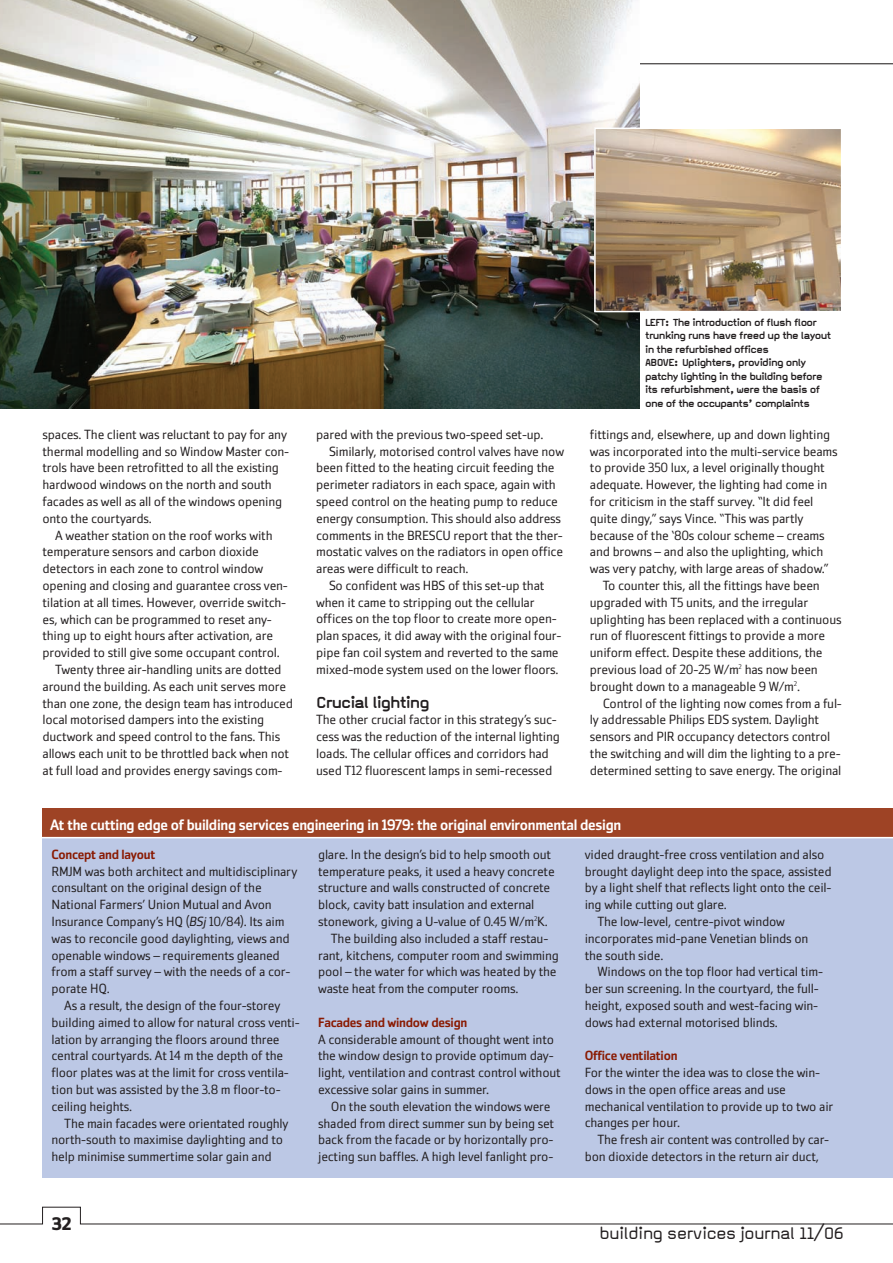
<style>
.page{position:relative;width:893px;height:1263px;background:#fff}
.page>*{position:absolute;margin:0;border:0;box-sizing:border-box;transform-origin:0 0}
.t1{font:19.5px "Magda Clean";letter-spacing:-.05em;color:#231f20}
.t2{font:700 18.75px "Magda Clean";letter-spacing:-.055em;color:#231f20}
.t3{font:700 18px "Zemestro";color:#231f20}
.t4{font:500 15px "Zemestro";letter-spacing:-.02em;color:#fff}
.t5{font:13.2px/16.8px "Zemestro";letter-spacing:-.02em;color:#231f20}
.t6{font:500 13.2px "Zemestro";letter-spacing:-.02em;color:#891a02}
.t7{font:700 12px/13.5px "Magda Clean";letter-spacing:-.055em;color:#231f20}
.s1{font-style:italic}
</style>
<div class="page">
<div style="left:43px;top:808px;width:849px;height:370px;background:#bcc8e5"></div>
<hr style="left:0;top:63px;width:892px;height:1px;background:#231f20">
<svg style="left:0;top:1206px;width:892px;height:19px"></svg>
<img style="left:0;top:0;width:639px;height:408px">
<img style="left:597px;top:131px;width:242px;height:178px">
<div style="left:594px;top:128px;width:248px;height:184px;border:2px solid #fff"></div>
<div style="left:43px;top:808px;width:849px;height:30px;background:#9e4325"></div>
<hr style="left:0;top:837px;width:892px;height:1px;background:#fff">
<p class="t5" style="left:43px;top:427px;width:248px">spaces. The client was reluctant to pay for any thermal modelling and so Window Master con&shy;trols have been retrofitted to all the existing hardwood windows on the north and south facades as well as all of the windows opening onto the courtyards.</p>
<p class="t5" style="left:55px;top:528px;width:219px">A weather station on the roof works with</p>
<p class="t5" style="left:43px;top:545px;width:218px">temperature sensors and carbon dioxide</p>
<p class="t5" style="left:43px;top:561px;width:222px">detectors in each zone to control window</p>
<p class="t5" style="left:43px;top:578px;width:247px">opening and closing and guarantee cross ven-</p>
<p class="t5" style="left:43px;top:595px;width:245px">tilation at all times. However, override switch-</p>
<p class="t5" style="left:43px;top:612px;width:231px">es, which can be programmed to reset any-</p>
<p class="t5" style="left:43px;top:629px;width:232px">thing up to eight hours after activation, are</p>
<p class="t5" style="left:43px;top:645px;width:239px">provided to still give some occupant control.</p>
<p class="t5" style="left:55px;top:662px;width:228px">Twenty three air-handling units are dotted</p>
<p class="t5" style="left:43px;top:679px;width:245px">around the building. As each unit serves more</p>
<p class="t5" style="left:43px;top:696px;width:252px">than one zone, the design team has introduced</p>
<p class="t5" style="left:43px;top:713px;width:223px">local motorised dampers into the existing</p>
<p class="t5" style="left:43px;top:729px;width:239px">ductwork and speed control to the fans. This</p>
<p class="t5" style="left:43px;top:746px;width:248px">allows each unit to be throttled back when not</p>
<p class="t5" style="left:43px;top:763px;width:241px">at full load and provides energy savings com-</p>
<p class="t5" style="left:316px;top:427px;width:229px">pared with the previous two-speed set-up.</p>
<p class="t5" style="left:329px;top:444px;width:237px">Similarly, motorised control valves have now</p>
<p class="t5" style="left:316px;top:461px;width:240px">been fitted to the heating circuit feeding the</p>
<p class="t5" style="left:316px;top:477px;width:241px">perimeter radiators in each space, again with</p>
<p class="t5" style="left:316px;top:494px;width:243px">speed control on the heating pump to reduce</p>
<p class="t5" style="left:316px;top:511px;width:246px">energy consumption. This should also address</p>
<p class="t5" style="left:316px;top:528px;width:248px">comments in the BRESCU report that the ther-</p>
<p class="t5" style="left:316px;top:545px;width:248px">mostatic valves on the radiators in open office</p>
<p class="t5" style="left:316px;top:561px;width:154px">areas were difficult to reach.</p>
<p class="t5" style="left:329px;top:578px;width:217px">So confident was HBS of this set-up that</p>
<p class="t5" style="left:316px;top:595px;width:220px">when it came to stripping out the cellular</p>
<p class="t5" style="left:316px;top:612px;width:242px">offices on the top floor to create more open-</p>
<p class="t5" style="left:316px;top:629px;width:247px">plan spaces, it did away with the original four-</p>
<p class="t5" style="left:316px;top:645px;width:244px">pipe fan coil system and reverted to the same</p>
<p class="t5" style="left:316px;top:662px;width:244px">mixed-mode system used on the lower floors.</p>
<h2 class="t2" style="left:316px;top:696px;width:115px">Crucial lighting</h2>
<p class="t5" style="left:316px;top:713px;width:245px">The other crucial factor in this strategy’s suc&shy;cess was the reduction of the internal lighting loads. The cellular offices and corridors had used T12 fluorescent lamps in semi-recessed</p>
<p class="t7" style="left:645px;top:316px;width:188px">LEFT: The introduction of flush floor trunking runs have freed up the layout in the refurbished offices<br>ABOVE: Uplighters, providing only patchy lighting in the building before its refurbishment, were the basis of one of the occupants’ complaints</p>
<p class="t5" style="left:590px;top:427px;width:242px">fittings and, elsewhere, up and down lighting</p>
<p class="t5" style="left:590px;top:444px;width:249px">was incorporated into the multi-service beams</p>
<p class="t5" style="left:590px;top:461px;width:236px">to provide 350 lux, a level originally thought</p>
<p class="t5" style="left:590px;top:477px;width:239px">adequate. However, the lighting had come in</p>
<p class="t5" style="left:590px;top:494px;width:225px">for criticism in the staff survey. “It did feel</p>
<p class="t5" style="left:590px;top:511px;width:215px">quite dingy,” says Vince. “This was partly</p>
<p class="t5" style="left:590px;top:528px;width:236px">because of the ‘80s colour scheme – creams</p>
<p class="t5" style="left:590px;top:545px;width:235px">and browns – and also the uplighting, which</p>
<p class="t5" style="left:590px;top:561px;width:240px">was very patchy, with large areas of shadow.”</p>
<p class="t5" style="left:602px;top:578px;width:219px">To counter this, all the fittings have been</p>
<p class="t5" style="left:590px;top:595px;width:220px">upgraded with T5 units, and the irregular</p>
<p class="t5" style="left:590px;top:612px;width:253px">uplighting has been replaced with a continuous</p>
<p class="t5" style="left:590px;top:629px;width:237px">run of fluorescent fittings to provide a more</p>
<p class="t5" style="left:590px;top:645px;width:234px">uniform effect. Despite these additions, the</p>
<p class="t5" style="left:590px;top:662px;width:229px">previous load of 20-25 W/m<sup>2</sup> has now been</p>
<p class="t5" style="left:590px;top:679px;width:212px">brought down to a manageable 9 W/m<sup>2</sup>.</p>
<p class="t5" style="left:602px;top:696px;width:241px">Control of the lighting now comes from a ful-</p>
<p class="t5" style="left:590px;top:713px;width:231px">ly addressable Philips EDS system. Daylight</p>
<p class="t5" style="left:590px;top:729px;width:242px">sensors and PIR occupancy detectors control</p>
<p class="t5" style="left:590px;top:746px;width:252px">the switching and will dim the lighting to a pre-</p>
<p class="t5" style="left:590px;top:763px;width:253px">determined setting to save energy. The original</p>
<p class="t4" style="left:50px;top:819px;width:572px">At the cutting edge of building services engineering in 1979: the original environmental design</p>
<p class="t6" style="left:52px;top:849px;width:105px">Concept and layout</p>
<p class="t5" style="left:52px;top:864px;width:247px">RMJM was both architect and multidisciplinary consultant on the original design of the National Farmers’ Union Mutual and Avon Insurance Company’s HQ (<span class="s1">BSj</span> 10/84). Its aim was to reconcile good daylighting, views and openable windows – requirements gleaned from a staff survey – with the needs of a cor&shy;porate HQ.</p>
<p class="t5" style="left:52px;top:998px;width:250px;text-indent:13px">As a result, the design of the four-storey building aimed to allow for natural cross venti&shy;lation by arranging the floors around three central courtyards. At 14 m the depth of the floor plates was at the limit for cross ventila&shy;tion but was assisted by the 3.8 m floor-to&shy;ceiling heights.</p>
<p class="t5" style="left:52px;top:1116px;width:238px;text-indent:13px">The main facades were orientated roughly north-south to maximise daylighting and to help minimise summertime solar gain and</p>
<p class="t5" style="left:318px;top:847px;width:234px">glare. In the design’s bid to help smooth out</p>
<p class="t5" style="left:318px;top:864px;width:238px">temperature peaks, it used a heavy concrete</p>
<p class="t5" style="left:318px;top:881px;width:234px">structure and walls constructed of concrete</p>
<p class="t5" style="left:318px;top:897px;width:218px">block, cavity batt insulation and external</p>
<p class="t5" style="left:318px;top:914px;width:231px">stonework, giving a U-value of 0.45 W/m<sup>2</sup>K.</p>
<p class="t5" style="left:331px;top:931px;width:219px">The building also included a staff restau-</p>
<p class="t5" style="left:318px;top:948px;width:242px">rant, kitchens, computer room and swimming</p>
<p class="t5" style="left:318px;top:965px;width:240px">pool – the water for which was heated by the</p>
<p class="t5" style="left:318px;top:981px;width:202px">waste heat from the computer rooms.</p>
<p class="t6" style="left:318px;top:1017px;width:151px">Facades and window design</p>
<p class="t5" style="left:318px;top:1032px;width:244px">A considerable amount of thought went into the window design to provide optimum day&shy;light, ventilation and contrast control without excessive solar gains in summer.</p>
<p class="t5" style="left:318px;top:1099px;width:238px;text-indent:13px">On the south elevation the windows were shaded from direct summer sun by being set back from the facade or by horizontally pro&shy;jecting sun baffles. A high level fanlight pro-</p>
<p class="t5" style="left:584px;top:847px;width:241px">vided draught-free cross ventilation and also</p>
<p class="t5" style="left:584px;top:864px;width:248px">brought daylight deep into the space, assisted</p>
<p class="t5" style="left:584px;top:881px;width:248px">by a light shelf that reflects light onto the ceil-</p>
<p class="t5" style="left:584px;top:897px;width:144px">ing while cutting out glare.</p>
<p class="t5" style="left:597px;top:914px;width:189px">The low-level, centre-pivot window</p>
<p class="t5" style="left:584px;top:931px;width:225px">incorporates mid-pane Venetian blinds on</p>
<p class="t5" style="left:584px;top:948px;width:80px">the south side.</p>
<p class="t5" style="left:597px;top:965px;width:227px">Windows on the top floor had vertical tim-</p>
<p class="t5" style="left:584px;top:981px;width:235px">ber sun screening. In the courtyard, the full-</p>
<p class="t5" style="left:584px;top:998px;width:235px">height, exposed south and west-facing win-</p>
<p class="t5" style="left:584px;top:1015px;width:195px">dows had external motorised blinds.</p>
<p class="t6" style="left:584px;top:1051px;width:94px">Office ventilation</p>
<p class="t5" style="left:584px;top:1065px;width:250px">For the winter the idea was to close the win&shy;dows in the open office areas and use mechanical ventilation to provide up to two air changes per hour.</p>
<p class="t5" style="left:584px;top:1133px;width:246px;text-indent:13px">The fresh air content was controlled by car&shy;bon dioxide detectors in the return air duct,</p>
<h3 class="t3" style="left:52px;top:1218px;width:21px">32</h3>
<h1 class="t1" style="left:599px;top:1227px;width:246px">building services journal 11/06</h1>
</div>
